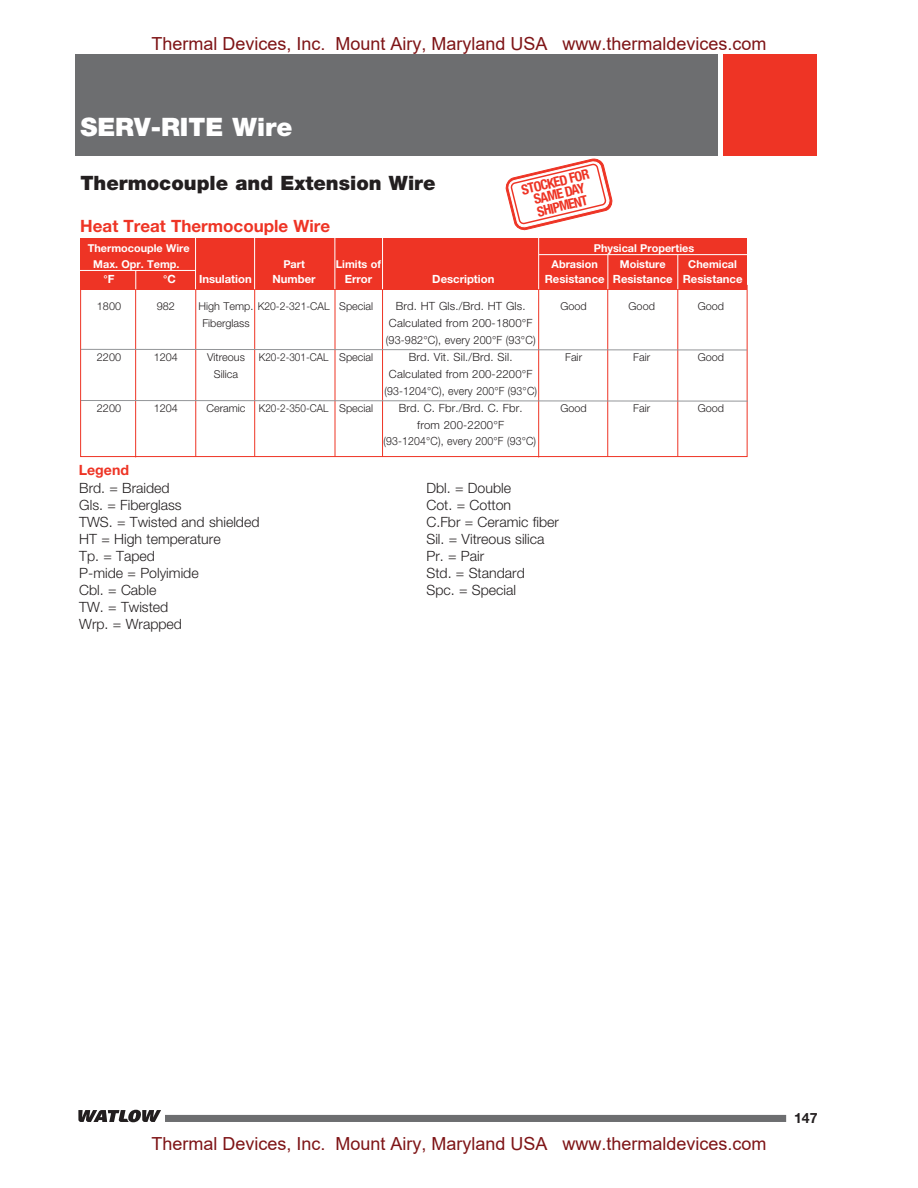
<style>
.page{position:relative;width:918px;height:1188px;background:#fff}
.page>*{position:absolute;margin:0;border:0;box-sizing:border-box;transform-origin:0 0}
.t1{font:900 25.5px "Helvetica Neue LT Std";color:#fff}
.t2{font:900 19.8px "Helvetica Neue LT Std";color:#231f20}
.t3{font:18px "Arial";color:#7e1416}
.t4{font:700 16.95px "Helvetica Neue LT Std";color:#ee3425}
.t5{font:300 14.1px/17px "Helvetica Neue LT Std";color:#231f20}
.t6{font:700 14.1px "Helvetica Neue LT Std";color:#ee3425}
.t7{font:700 14.1px "Helvetica Neue";color:#231f20}
.t8{font:700 condensed 13.8px/12.1px "Helvetica Neue LT Std";color:#ee3425;text-align:center}
.t9{font:300 11.25px/17px "Helvetica Neue LT Std";letter-spacing:.015em;color:#231f20;text-align:center}
.t10{font:700 11.25px "Helvetica Neue LT Std";color:#fff}
.t11{font:300 10.8px "Helvetica Neue LT Std";color:#231f20}
.t12{font:700 10.8px "Helvetica Neue LT Std";color:#fff}
.t13{font:300 10.8px "Helvetica Neue LT Std";color:#231f20;scale:.92 1}
.s1{font-size:11.25px}
</style>
<div class="page">
<div style="left:75px;top:54px;width:643px;height:102px;background:#6d6e70"></div>
<div style="left:723px;top:54px;width:94px;height:102px;background:#ee3425"></div>
<div style="left:165px;top:1115px;width:621px;height:7px;background:#6d6e70"></div>
<svg style="left:78px;top:1110px;width:83px;height:12px"></svg>
<div style="left:80px;top:239px;width:667px;height:51px;background:#ee3425"></div>
<div style="left:80px;top:285px;width:667px;height:172px;border:1px solid #ee3425"></div>
<hr style="left:539px;top:254px;width:208px;height:1px;background:#fff">
<hr style="left:538px;top:237px;width:1px;height:53px;background:#fff">
<hr style="left:608px;top:255px;width:1px;height:34px;background:#fff">
<hr style="left:677px;top:255px;width:1px;height:34px;background:#fff">
<hr style="left:382px;top:238px;width:1px;height:52px;background:#fff">
<hr style="left:335px;top:237px;width:1px;height:52px;background:#fff">
<hr style="left:254px;top:238px;width:1px;height:52px;background:#fff">
<hr style="left:195px;top:238px;width:1px;height:51px;background:#fff">
<hr style="left:79px;top:270px;width:117px;height:1px;background:#fff">
<svg style="left:135px;top:271px;width:1px;height:18px"></svg>
<hr style="left:195px;top:290px;width:1px;height:167px;background:#ee3425">
<hr style="left:254px;top:289px;width:1px;height:167px;background:#ee3425">
<hr style="left:135px;top:289px;width:1px;height:168px;background:#ee3425">
<hr style="left:335px;top:289px;width:1px;height:168px;background:#ee3425">
<hr style="left:382px;top:289px;width:1px;height:168px;background:#ee3425">
<hr style="left:538px;top:289px;width:1px;height:168px;background:#ee3425">
<hr style="left:607px;top:289px;width:1px;height:167px;background:#ee3425">
<hr style="left:677px;top:289px;width:1px;height:167px;background:#ee3425">
<svg style="left:80px;top:349px;width:668px;height:2px"></svg>
<svg style="left:80px;top:400px;width:668px;height:2px"></svg>
<svg style="left:505px;top:158px;width:108px;height:73px"></svg>
<p class="t3" style="left:151px;top:34px;width:617px">Thermal Devices, Inc. Mount Airy, Maryland USA www.thermaldevices.com</p>
<h1 class="t1" style="left:80px;top:112px;width:214px">SERV-RITE Wire</h1>
<h2 class="t2" style="left:80px;top:171px;width:357px">Thermocouple and Extension Wire</h2>
<p class="t4" style="left:80px;top:220px;width:251px">Heat Treat Thermocouple Wire</p>
<p class="t8" style="left:520px;top:184px;width:71px;rotate:-13deg">STOCKED FOR<br>SAME DAY</p>
<p class="t8" style="left:536px;top:206px;width:53px;rotate:-13deg">SHIPMENT</p>
<p class="t12" style="left:88px;top:245px;width:103px">Thermocouple Wire</p>
<p class="t12" style="left:594px;top:245px;width:102px">Physical Properties</p>
<p class="t12" style="left:93px;top:260px;width:88px">Max. Opr. Temp.</p>
<p class="t12" style="left:283px;top:260px;width:23px">Part</p>
<p class="t12" style="left:336px;top:260px;width:47px">Limits of</p>
<p class="t12" style="left:552px;top:260px;width:48px">Abrasion</p>
<p class="t12" style="left:620px;top:260px;width:47px">Moisture</p>
<p class="t12" style="left:688px;top:260px;width:50px">Chemical</p>
<p class="t12" style="left:104px;top:276px;width:13px">°<span class="s1">F</span></p>
<p class="t12" style="left:163px;top:276px;width:14px">°<span class="s1">C</span></p>
<p class="t10" style="left:199px;top:275px;width:54px">Insulation</p>
<p class="t10" style="left:273px;top:275px;width:45px">Number</p>
<p class="t10" style="left:345px;top:275px;width:29px">Error</p>
<p class="t10" style="left:432px;top:275px;width:64px">Description</p>
<p class="t10" style="left:545px;top:275px;width:199px">Resistance Resistance Resistance</p>
<p class="t11" style="left:97px;top:303px;width:26px">1800</p>
<p class="t11" style="left:157px;top:303px;width:20px">982</p>
<p class="t11" style="left:199px;top:303px;width:176px">High Temp. K20-2-321-CAL Special</p>
<p class="t9" style="left:396px;top:299px;width:131px">Brd. HT Gls./Brd. HT Gls.</p>
<p class="t11" style="left:560px;top:303px;width:28px">Good</p>
<p class="t11" style="left:629px;top:303px;width:28px">Good</p>
<p class="t11" style="left:698px;top:303px;width:28px">Good</p>
<p class="t11" style="left:202px;top:320px;width:49px">Fiberglass</p>
<p class="t9" style="left:386px;top:316px;width:151px;text-align:left">Calculated from 200-1800°F (93-982°C), every 200°F (93°C)</p>
<p class="t11" style="left:97px;top:354px;width:26px">2200</p>
<p class="t11" style="left:154px;top:354px;width:26px">1204</p>
<p class="t11" style="left:207px;top:354px;width:39px">Vitreous</p>
<p class="t13" style="left:259px;top:354px;width:126px">K20-2-301-CAL Special</p>
<p class="t9" style="left:409px;top:350px;width:105px">Brd. Vit. Sil./Brd. Sil.</p>
<p class="t11" style="left:565px;top:354px;width:18px">Fair</p>
<p class="t11" style="left:633px;top:354px;width:18px">Fair</p>
<p class="t11" style="left:698px;top:354px;width:28px">Good</p>
<p class="t11" style="left:214px;top:371px;width:26px">Silica</p>
<p class="t9" style="left:384px;top:367px;width:154px">Calculated from 200-2200°F (93-1204°C), every 200°F (93°C)</p>
<p class="t11" style="left:97px;top:405px;width:26px">2200</p>
<p class="t11" style="left:154px;top:405px;width:26px">1204</p>
<p class="t11" style="left:206px;top:405px;width:168px">Ceramic K20-2-350-CAL Special</p>
<p class="t9" style="left:399px;top:401px;width:125px">Brd. C. Fbr./Brd. C. Fbr.</p>
<p class="t11" style="left:560px;top:405px;width:28px">Good</p>
<p class="t11" style="left:633px;top:405px;width:18px">Fair</p>
<p class="t11" style="left:698px;top:405px;width:28px">Good</p>
<p class="t9" style="left:383px;top:418px;width:154px;line-height:15.6px">from 200-2200°F<br>(93-1204°C), every 200°F (93°C)</p>
<p class="t5" style="left:426px;top:481px;width:134px">Dbl. = Double<br>Cot. = Cotton<br>C.Fbr = Ceramic fiber<br>Sil. = Vitreous silica<br>Pr. = Pair<br>Std. = Standard<br>Spc. = Special</p>
<p class="t6" style="left:79px;top:465px;width:52px">Legend</p>
<p class="t5" style="left:79px;top:481px;width:182px">Brd. = Braided<br>Gls. = Fiberglass<br>TWS. = Twisted and shielded<br>HT = High temperature<br>Tp. = Taped<br>P-mide = Polyimide<br>Cbl. = Cable<br>TW. = Twisted<br>Wrp. = Wrapped</p>
<p class="t3" style="left:151px;top:1134px;width:617px">Thermal Devices, Inc. Mount Airy, Maryland USA www.thermaldevices.com</p>
<p class="t7" style="left:794px;top:1109px;width:25px">147</p>
</div>
